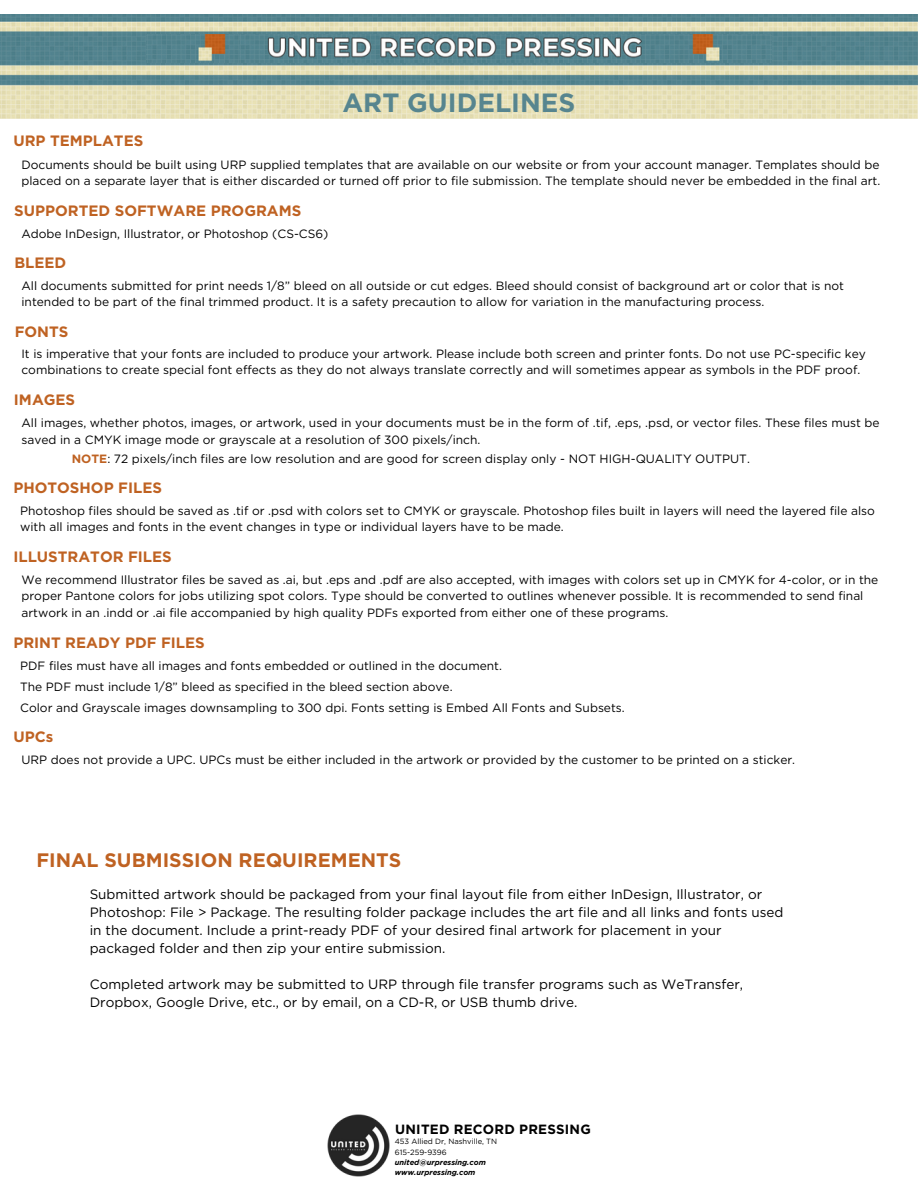
<style>
.page{position:relative;width:918px;height:1188px;background:#fff}
.page>*{position:absolute;margin:0;border:0;box-sizing:border-box;transform-origin:0 0}
.t1{font:700 26.4px "Gotham";color:#57858f}
.t2{font:700 19.5px "Gotham";color:#bf6222}
.t3{font:700 15px "Gotham";color:#bf6222}
.t4{font:13.5px/18px "Gotham";color:#000}
.t5{font:700 13.35px "Gotham";letter-spacing:.015em;color:#000}
.t6{font:12px/16.8px "Gotham";color:#000}
.t7{font:italic 700 7.65px "Gotham";color:#000}
.t8{font:7.65px "Gotham";color:#000}
.s1{font-weight:700;color:#bf6222}
</style>
<div class="page">
<img style="left:0;top:105px;width:918px;height:13px">
<img style="left:0;top:14px;width:918px;height:91px">
<img style="left:146px;top:35px;width:95px;height:28px">
<img style="left:241px;top:35px;width:531px;height:28px">
<img style="left:328px;top:1114px;width:62px;height:62px">
<p class="t1" style="left:342px;top:87px;width:235px">ART GUIDELINES</p>
<h1 class="t3" style="left:13px;top:132px;width:131px">URP TEMPLATES</h1>
<h3 class="t6" style="left:21px;top:156px;width:860px">Documents should be built using URP supplied templates that are available on our website or from your account manager. Templates should be placed on a separate layer that is either discarded or turned off prior to file submission. The template should never be embedded in the final art.</h3>
<p class="t3" style="left:14px;top:202px;width:289px">SUPPORTED SOFTWARE PROGRAMS</p>
<h3 class="t6" style="left:21px;top:225px;width:309px">Adobe InDesign, Illustrator, or Photoshop (CS-CS6)</h3>
<p class="t3" style="left:14px;top:254px;width:53px">BLEED</p>
<h3 class="t6" style="left:21px;top:278px;width:824px;line-height:16px">All documents submitted for print needs 1/8” bleed on all outside or cut edges. Bleed should consist of background art or color that is not intended to be part of the final trimmed product. It is a safety precaution to allow for variation in the manufacturing process.</h3>
<p class="t3" style="left:15px;top:322px;width:55px">FONTS</p>
<h3 class="t6" style="left:21px;top:346px;width:846px;line-height:16px">It is imperative that your fonts are included to produce your artwork. Please include both screen and printer fonts. Do not use PC-specific key combinations to create special font effects as they do not always translate correctly and will sometimes appear as symbols in the PDF proof.</h3>
<p class="t3" style="left:14px;top:390px;width:63px">IMAGES</p>
<h3 class="t6" style="left:21px;top:414px;width:860px">All images, whether photos, images, or artwork, used in your documents must be in the form of .tif, .eps, .psd, or vector files. These files must be saved in a CMYK image mode or grayscale at a resolution of 300 pixels/inch.</h3>
<p class="t6" style="left:72px;top:450px;width:680px"><span class="s1">NOTE</span>: 72 pixels/inch files are low resolution and are good for screen display only - NOT HIGH-QUALITY OUTPUT.</p>
<p class="t3" style="left:13px;top:479px;width:150px">PHOTOSHOP FILES</p>
<h3 class="t6" style="left:20px;top:503px;width:856px;line-height:16px">Photoshop files should be saved as .tif or .psd with colors set to CMYK or grayscale. Photoshop files built in layers will need the layered file also with all images and fonts in the event changes in type or individual layers have to be made.</h3>
<p class="t3" style="left:13px;top:547px;width:160px">ILLUSTRATOR FILES</p>
<p class="t6" style="left:21px;top:571px;width:858px">We recommend Illustrator files be saved as .ai, but .eps and .pdf are also accepted, with images with colors set up in CMYK for 4-color, or in the proper Pantone colors for jobs utilizing spot colors. Type should be converted to outlines whenever possible. It is recommended to send final artwork in an .indd or .ai file accompanied by high quality PDFs exported from either one of these programs.</p>
<h3 class="t3" style="left:13px;top:634px;width:193px">PRINT READY PDF FILES</h3>
<p class="t6" style="left:20px;top:657px;width:483px">PDF files must have all images and fonts embedded or outlined in the document.</p>
<h3 class="t6" style="left:20px;top:678px;width:434px">The PDF must include 1/8” bleed as specified in the bleed section above.</h3>
<p class="t6" style="left:20px;top:699px;width:606px">Color and Grayscale images downsampling to 300 dpi. Fonts setting is Embed All Fonts and Subsets.</p>
<h5 class="t3" style="left:13px;top:728px;width:41px">UPCs</h5>
<p class="t6" style="left:21px;top:752px;width:775px">URP does not provide a UPC. UPCs must be either included in the artwork or provided by the customer to be printed on a sticker.</p>
<p class="t2" style="left:36px;top:848px;width:366px">FINAL SUBMISSION REQUIREMENTS</p>
<p class="t4" style="left:90px;top:885px;width:695px">Submitted artwork should be packaged from your final layout file from either InDesign, Illustrator, or Photoshop: File &gt; Package. The resulting folder package includes the art file and all links and fonts used in the document. Include a print-ready PDF of your desired final artwork for placement in your packaged folder and then zip your entire submission.</p>
<h4 class="t4" style="left:90px;top:975px;width:655px">Completed artwork may be submitted to URP through file transfer programs such as WeTransfer,<br>Dropbox, Google Drive, etc., or by email, on a CD-R, or USB thumb drive.</h4>
<p class="t5" style="left:395px;top:1121px;width:197px">UNITED RECORD PRESSING</p>
<h2 class="t8" style="left:395px;top:1137px;width:104px">453 Allied Dr, Nashville, TN</h2>
<h6 class="t8" style="left:395px;top:1147px;width:53px">615-259-9396</h6>
<h6 class="t7" style="left:395px;top:1158px;width:93px">united@urpressing.com</h6>
<p class="t7" style="left:395px;top:1168px;width:82px">www.urpressing.com</p>
</div>
